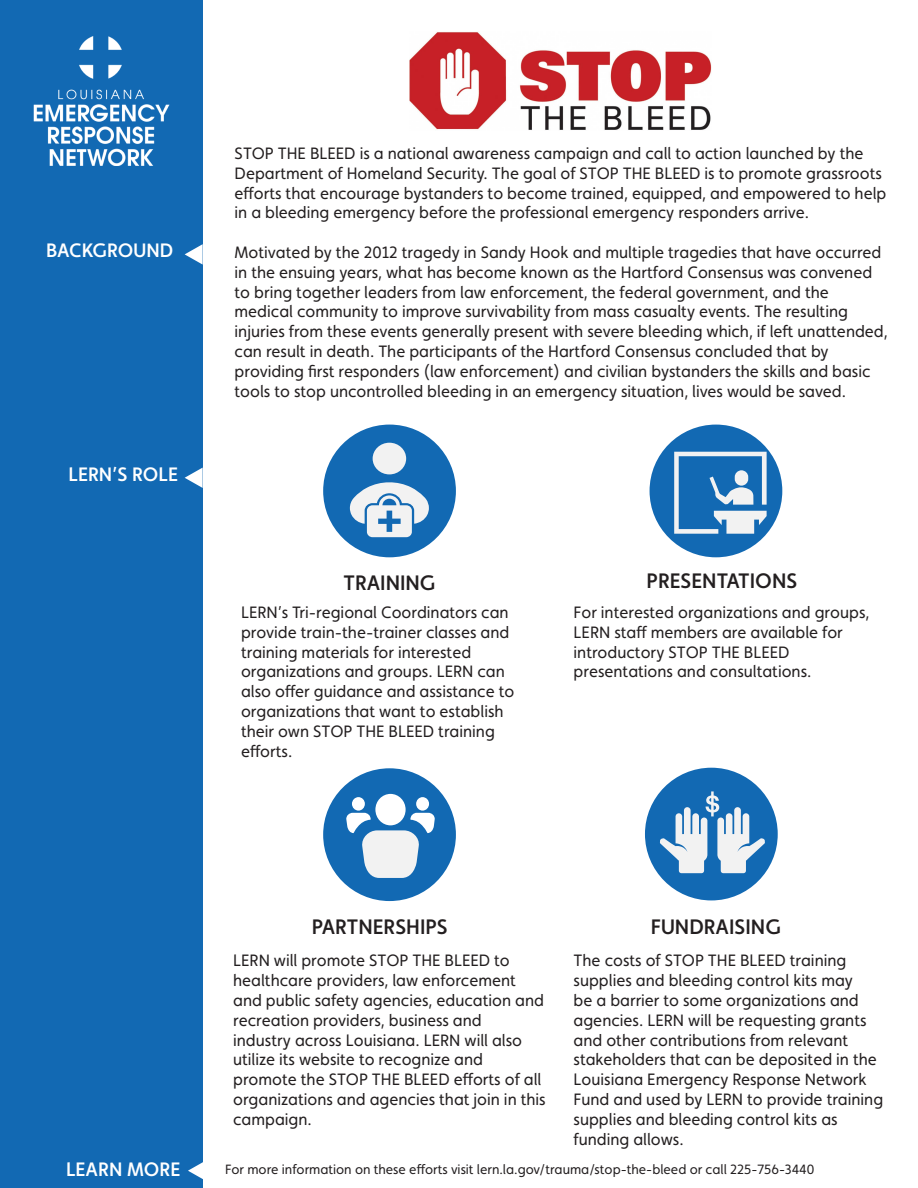
<style>
.page{position:relative;width:918px;height:1188px;background:#fff}
.page>*{position:absolute;margin:0;border:0;box-sizing:border-box;transform-origin:0 0}
.t1{font:500 21px "Faricy New";color:#231f20}
.t2{font:500 19.5px "Faricy New";color:#fff}
.t3{font:16.5px/19.8px "Faricy New";color:#231f20}
.t4{font:13.5px "Faricy New";color:#231f20}
</style>
<div class="page">
<div style="left:0;top:0;width:203px;height:1188px;background:#1269b3"></div>
<svg style="left:185px;top:468px;width:18px;height:20px"></svg>
<svg style="left:188px;top:1162px;width:15px;height:17px"></svg>
<div style="left:323px;top:768px;width:133px;height:133px;background:#1269b3;border-radius:50%"></div>
<div style="left:375px;top:794px;width:31px;height:31px;background:#fff;border-radius:50%"></div>
<div style="left:416px;top:797px;width:13px;height:14px;background:#fff;border-radius:50%"></div>
<svg style="left:346px;top:813px;width:89px;height:65px"></svg>
<div style="left:352px;top:797px;width:13px;height:14px;background:#fff;border-radius:50%"></div>
<div style="left:650px;top:425px;width:132px;height:132px;background:#1269b3;border-radius:50%"></div>
<svg style="left:674px;top:452px;width:93px;height:82px"></svg>
<div style="left:323px;top:425px;width:133px;height:132px;background:#1269b3;border-radius:50%"></div>
<div style="left:373px;top:443px;width:33px;height:31px;background:#f2f2f2;border-radius:50%"></div>
<svg style="left:350px;top:482px;width:79px;height:55px"></svg>
<div style="left:645px;top:768px;width:133px;height:132px;background:#1269b3;border-radius:50%"></div>
<svg style="left:658px;top:791px;width:108px;height:82px"></svg>
<img style="left:33px;top:36px;width:137px;height:130px">
<img style="left:409px;top:32px;width:302px;height:98px">
<svg style="left:185px;top:244px;width:18px;height:21px"></svg>
<p class="t2" style="left:46px;top:239px;width:129px">BACKGROUND</p>
<p class="t2" style="left:68px;top:462px;width:111px">LERN’S ROLE</p>
<p class="t3" style="left:235px;top:143px;width:653px">STOP THE BLEED is a national awareness campaign and call to action launched by the Department of Homeland Security. The goal of STOP THE BLEED is to promote grassroots efforts that encourage bystanders to become trained, equipped, and empowered to help in a bleeding emergency before the professional emergency responders arrive.</p>
<p class="t3" style="left:235px;top:242px;width:655px">Motivated by the 2012 tragedy in Sandy Hook and multiple tragedies that have occurred in the ensuing years, what has become known as the Hartford Consensus was convened to bring together leaders from law enforcement, the federal government, and the medical community to improve survivability from mass casualty events. The resulting injuries from these events generally present with severe bleeding which, if left unattended, can result in death. The participants of the Hartford Consensus concluded that by providing first responders (law enforcement) and civilian bystanders the skills and basic tools to stop uncontrolled bleeding in an emergency situation, lives would be saved.</p>
<p class="t1" style="left:344px;top:570px;width:94px">TRAINING</p>
<p class="t1" style="left:647px;top:568px;width:152px">PRESENTATIONS</p>
<p class="t3" style="left:241px;top:602px;width:275px">LERN’s Tri-regional Coordinators can provide train-the-trainer classes and training materials for interested organizations and groups. LERN can also offer guidance and assistance to organizations that want to establish their own STOP THE BLEED training efforts.</p>
<p class="t3" style="left:574px;top:602px;width:297px">For interested organizations and groups, LERN staff members are available for introductory STOP THE BLEED presentations and consultations.</p>
<p class="t1" style="left:312px;top:914px;width:138px">PARTNERSHIPS</p>
<p class="t1" style="left:651px;top:914px;width:132px">FUNDRAISING</p>
<p class="t3" style="left:233px;top:951px;width:314px">LERN will promote STOP THE BLEED to healthcare providers, law enforcement and public safety agencies, education and recreation providers, business and<br>industry across Louisiana. LERN will also utilize its website to recognize and promote the STOP THE BLEED efforts of all organizations and agencies that join in this campaign.</p>
<p class="t3" style="left:574px;top:951px;width:311px">The costs of STOP THE BLEED training supplies and bleeding control kits may<br>be a barrier to some organizations and agencies. LERN will be requesting grants and other contributions from relevant stakeholders that can be deposited in the Louisiana Emergency Response Network Fund and used by LERN to provide training supplies and bleeding control kits as funding allows.</p>
<p class="t2" style="left:66px;top:1157px;width:116px">LEARN MORE</p>
<p class="t4" style="left:225px;top:1162px;width:591px">For more information on these efforts visit lern.la.gov/trauma/stop-the-bleed or call 225-756-3440</p>
</div>
